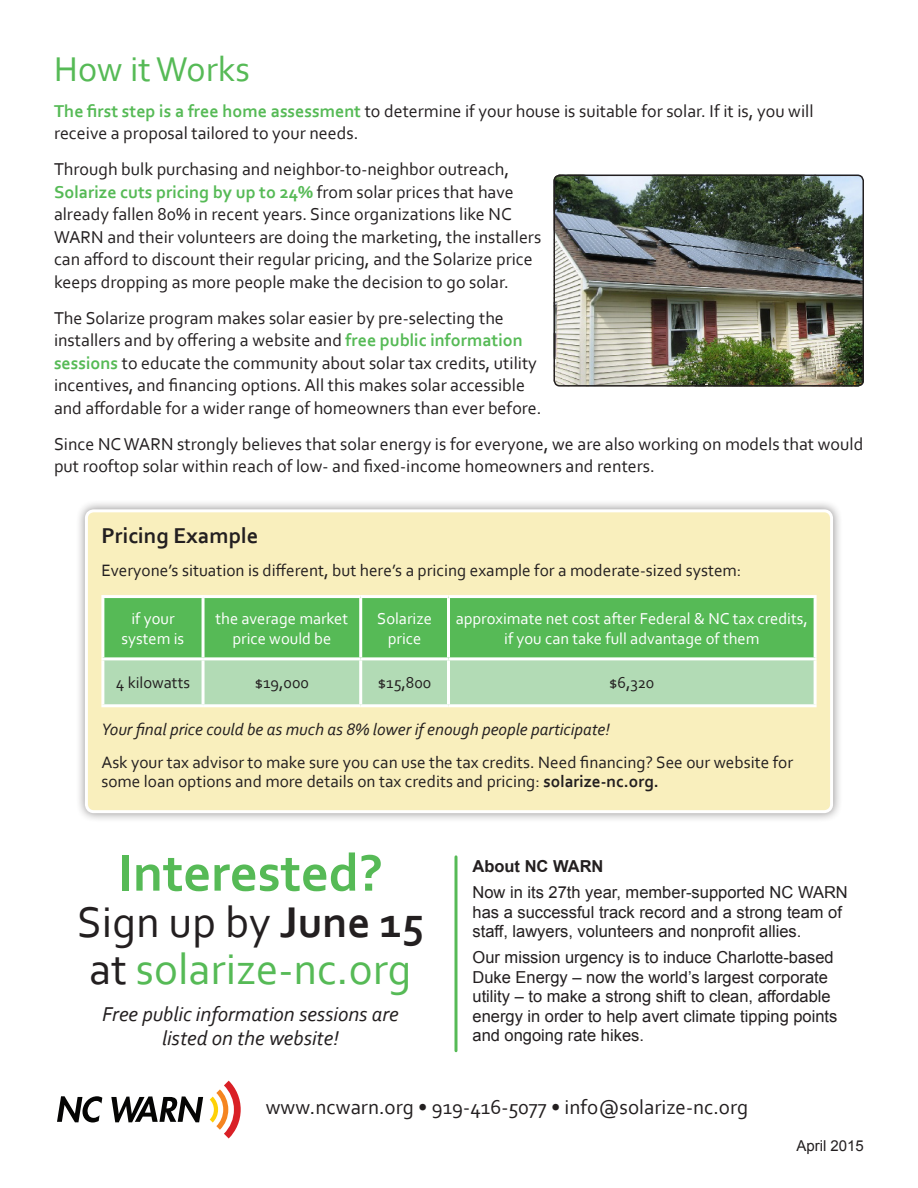
<style>
.page{position:relative;width:918px;height:1188px;background:#fff}
.page>*{position:absolute;margin:0;border:0;box-sizing:border-box;transform-origin:0 0}
.t1{font:700 54px "Corbel";color:#56ba56}
.t2{font:45px "Corbel";color:#56ba56}
.t3{font:45px "Corbel";color:#231f20}
.t4{font:36px "Corbel";color:#56ba56}
.t5{font:700 22.5px "Corbel";color:#231f20}
.t6{font:italic 21px/24px "Corbel";color:#231f20;text-align:center}
.t7{font:21px "Corbel";color:#231f20}
.t8{font:18px/22.5px "Corbel";color:#231f20}
.t9{font:17.25px/19.5px "Corbel";color:#231f20}
.t10{font:italic 17.25px "Corbel";color:#231f20}
.t11{font:16.5px/19.5px "Arial";color:#231f20}
.t12{font:16.5px/19.8px "Corbel";color:#fff;text-align:center}
.t13{font:16.5px "Corbel";color:#231f20}
.t14{font:700 16.5px "Arial";color:#231f20}
.t15{font:15px "Arial";color:#231f20}
.s1{font-weight:700;color:#56ba56}
.s2{font-weight:700}
.s3{color:#231f20}
</style>
<div class="page">
<svg style="left:57px;top:1096px;width:45px;height:27px"></svg>
<svg style="left:111px;top:1097px;width:92px;height:25px"></svg>
<svg style="left:210px;top:1081px;width:31px;height:57px"></svg>
<img style="left:554px;top:175px;width:309px;height:211px">
<div style="left:554px;top:175px;width:310px;height:212px;border:2px solid #231f20;border-radius:6px"></div>
<div style="left:75px;top:500px;width:768px;height:323px;background:#231f20;opacity:.5"></div>
<div style="left:86px;top:511px;width:746px;height:301px;background:#f9efbd;border-radius:8px"></div>
<div style="left:104px;top:598px;width:710px;height:59px;background:#56ba56"></div>
<div style="left:104px;top:660px;width:710px;height:44px;background:#b2dbb5"></div>
<hr style="left:101px;top:595px;width:102px;height:3px;background:#fff">
<hr style="left:101px;top:598px;width:3px;height:59px;background:#fff">
<hr style="left:203px;top:595px;width:158px;height:3px;background:#fff">
<hr style="left:202px;top:598px;width:3px;height:59px;background:#fff">
<hr style="left:361px;top:595px;width:87px;height:3px;background:#fff">
<hr style="left:359px;top:598px;width:3px;height:59px;background:#fff">
<hr style="left:448px;top:595px;width:369px;height:3px;background:#fff">
<hr style="left:447px;top:598px;width:3px;height:59px;background:#fff">
<hr style="left:814px;top:598px;width:3px;height:59px;background:#fff">
<hr style="left:101px;top:657px;width:102px;height:3px;background:#fff">
<hr style="left:101px;top:660px;width:3px;height:44px;background:#fff">
<hr style="left:203px;top:657px;width:158px;height:3px;background:#fff">
<hr style="left:202px;top:660px;width:3px;height:44px;background:#fff">
<hr style="left:361px;top:657px;width:87px;height:3px;background:#fff">
<hr style="left:359px;top:660px;width:3px;height:44px;background:#fff">
<hr style="left:448px;top:657px;width:369px;height:3px;background:#fff">
<hr style="left:447px;top:660px;width:3px;height:44px;background:#fff">
<hr style="left:814px;top:660px;width:3px;height:44px;background:#fff">
<hr style="left:101px;top:704px;width:102px;height:3px;background:#fff">
<hr style="left:203px;top:704px;width:158px;height:3px;background:#fff">
<hr style="left:361px;top:704px;width:87px;height:3px;background:#fff">
<hr style="left:448px;top:704px;width:369px;height:3px;background:#fff">
<div style="left:85px;top:509px;width:748px;height:304px;border:3px solid #fff;border-radius:8px"></div>
<svg style="left:454px;top:857px;width:4px;height:194px"></svg>
<p class="t4" style="left:54px;top:46px;width:197px">How it Works</p>
<p class="t8" style="left:54px;top:99px;width:761px"><span class="s1">The first step is a free home assessment</span> to determine if your house is suitable for solar. If it is, you will receive a proposal tailored to your needs.</p>
<p class="t8" style="left:54px;top:158px;width:489px">Through bulk purchasing and neighbor-to-neighbor outreach, <span class="s1">Solarize cuts pricing by up to 24%</span> from solar prices that have already fallen 80% in recent years. Since organizations like NC WARN and their volunteers are doing the marketing, the installers can afford to discount their regular pricing, and the Solarize price keeps dropping as more people make the decision to go solar.</p>
<p class="t8" style="left:54px;top:306px;width:489px">The Solarize program makes solar easier by pre-selecting the installers and by offering a website and <span class="s1">free public information sessions</span> to educate the community about solar tax credits, utility incentives, and financing options. All this makes solar accessible and affordable for a wider range of homeowners than ever before.</p>
<p class="t8" style="left:54px;top:432px;width:811px">Since NC WARN strongly believes that solar energy is for everyone, we are also working on models that would put rooftop solar within reach of low- and fixed-income homeowners and renters.</p>
<p class="t5" style="left:101px;top:521px;width:158px">Pricing Example</p>
<p class="t9" style="left:101px;top:560px;width:642px">Everyone’s situation is different, but here’s a pricing example for a moderate-sized system:</p>
<p class="t12" style="left:122px;top:608px;width:64px">if your system is</p>
<p class="t12" style="left:216px;top:608px;width:134px">the average market price would be</p>
<p class="t12" style="left:377px;top:608px;width:56px">Solarize price</p>
<p class="t12" style="left:456px;top:608px;width:354px">approximate net cost after Federal &amp; NC tax credits, if you can take full advantage of them</p>
<p class="t13" style="left:116px;top:673px;width:76px">4 kilowatts</p>
<p class="t13" style="left:255px;top:673px;width:56px">$19,000</p>
<p class="t13" style="left:378px;top:673px;width:55px">$15,800</p>
<p class="t13" style="left:609px;top:673px;width:47px">$6,320</p>
<p class="t10" style="left:101px;top:718px;width:510px">Your final price could be as much as 8% lower if enough people participate!</p>
<p class="t9" style="left:101px;top:752px;width:693px">Ask your tax advisor to make sure you can use the tax credits. Need financing? See our website for some loan options and more details on tax credits and pricing: <span class="s2">solarize-nc.org.</span></p>
<p class="t1" style="left:118px;top:839px;width:267px">Interested?</p>
<p class="t3" style="left:77px;top:894px;width:348px">Sign up by <span class="s2">June 15</span></p>
<p class="t2" style="left:89px;top:941px;width:324px"><span class="s3">at</span> solarize-nc.org</p>
<p class="t6" style="left:102px;top:1002px;width:298px">Free public information sessions are listed on the website!</p>
<p class="t14" style="left:472px;top:855px;width:133px">About NC WARN</p>
<p class="t11" style="left:472px;top:883px;width:377px">Now in its 27th year, member-supported NC WARN has a successful track record and a strong team of staff, lawyers, volunteers and nonprofit allies.</p>
<p class="t11" style="left:472px;top:948px;width:366px">Our mission urgency is to induce Charlotte-based Duke Energy – now the world’s largest corporate utility – to make a strong shift to clean, affordable energy in order to help avert climate tipping points and ongoing rate hikes.</p>
<p class="t7" style="left:266px;top:1094px;width:484px">www.ncwarn.org • 919-416-5077 • info@solarize-nc.org</p>
<p class="t15" style="left:796px;top:1136px;width:69px">April 2015</p>
</div>
